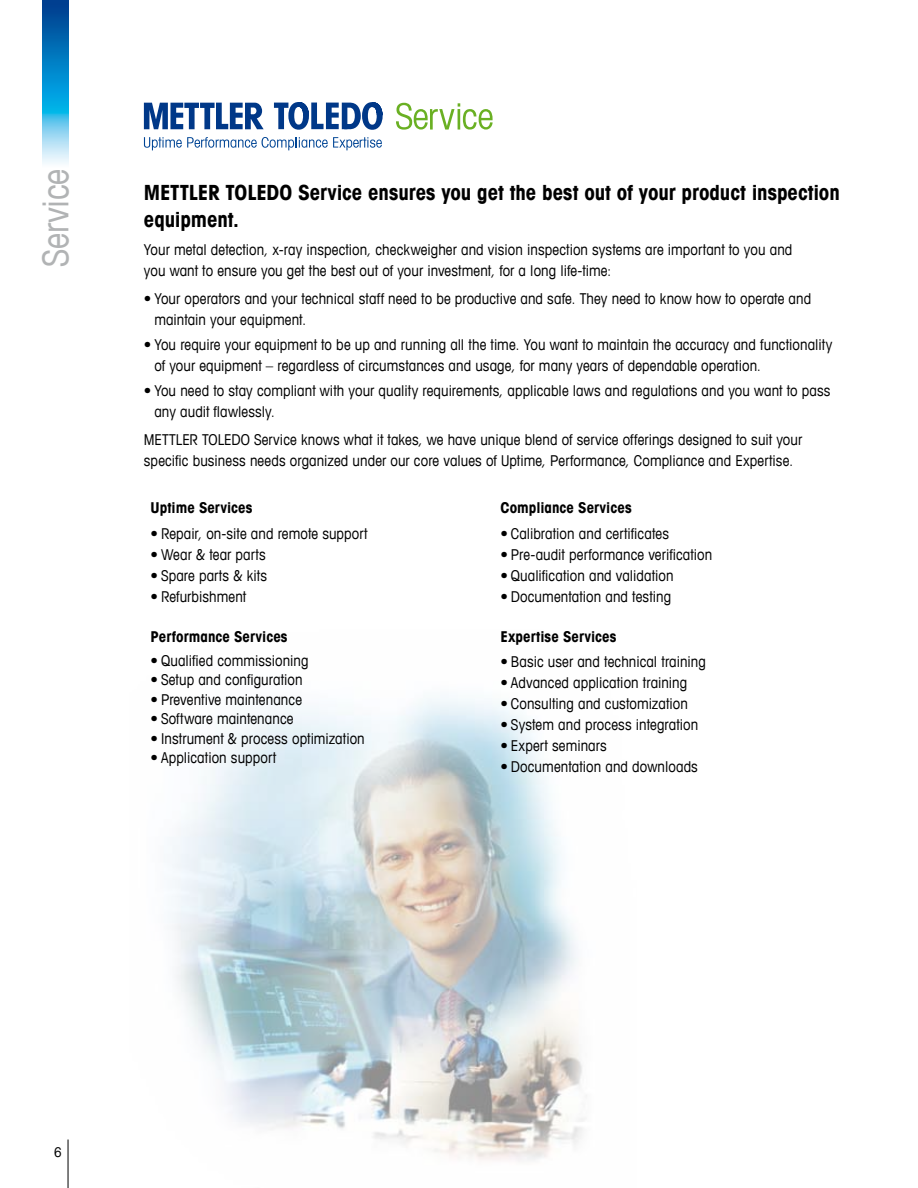
<style>
.page{position:relative;width:918px;height:1188px;background:#fff}
.page>*{position:absolute;margin:0;border:0;box-sizing:border-box;transform-origin:0 0}
.t1{font:condensed 36px "Avant Garde Com";letter-spacing:-.01em;color:#b1b3b4}
.t2{font:700 condensed 21px/27px "Avant Garde Com";letter-spacing:-.005em;color:#000}
.t3{font:condensed 15px/21px "Avant Garde Com";letter-spacing:.005em;color:#000}
.t4{font:700 condensed 15px "Avant Garde Com";letter-spacing:.005em;color:#000}
.t5{font:condensed 13.5px "Avant Garde Com";color:#000}
</style>
<div class="page">
<hr style="left:68px;top:1140px;width:1px;height:48px;background:#000">
<img style="left:42px;top:0;width:26px;height:164px">
<img style="left:172px;top:697px;width:415px;height:464px">
<svg style="left:396px;top:103px;width:97px;height:27px"></svg>
<svg style="left:144px;top:137px;width:238px;height:13px"></svg>
<svg style="left:144px;top:102px;width:120px;height:27px"></svg>
<svg style="left:274px;top:102px;width:109px;height:28px"></svg>
<h1 class="t1" style="left:33px;top:267px;width:99px;rotate:-90deg">Service</h1>
<h2 class="t2" style="left:144px;top:179px;width:697px">METTLER TOLEDO Service ensures you get the best out of your product inspection equipment.</h2>
<p class="t3" style="left:144px;top:239px;width:650px">Your metal detection, x-ray inspection, checkweigher and vision inspection systems are important to you and you want to ensure you get the best out of your investment, for a long life-time:</p>
<p class="t3" style="left:154px;top:287px;width:658px;text-indent:-10px">• Your operators and your technical staff need to be productive and safe. They need to know how to operate and maintain your equipment.</p>
<p class="t3" style="left:154px;top:334px;width:679px;text-indent:-10px">• You require your equipment to be up and running all the time. You want to maintain the accuracy and functionality of your equipment – regardless of circumstances and usage, for many years of dependable operation.</p>
<p class="t3" style="left:154px;top:380px;width:678px;text-indent:-10px">• You need to stay compliant with your quality requirements, applicable laws and regulations and you want to pass any audit flawlessly.</p>
<p class="t3" style="left:144px;top:429px;width:660px">METTLER TOLEDO Service knows what it takes, we have unique blend of service offerings designed to suit your specific business needs organized under our core values of Uptime, Performance, Compliance and Expertise.</p>
<p class="t4" style="left:151px;top:498px;width:103px">Uptime Services</p>
<p class="t3" style="left:151px;top:522px;width:218px">• Repair, on-site and remote support</p>
<p class="t3" style="left:151px;top:543px;width:117px">• Wear &amp; tear parts</p>
<p class="t3" style="left:151px;top:564px;width:118px">• Spare parts &amp; kits</p>
<p class="t3" style="left:151px;top:585px;width:97px">• Refurbishment</p>
<p class="t4" style="left:151px;top:627px;width:139px">Performance Services</p>
<p class="t3" style="left:151px;top:649px;width:160px">• Qualified commissioning</p>
<p class="t3" style="left:151px;top:669px;width:153px">• Setup and configuration</p>
<p class="t3" style="left:151px;top:688px;width:153px">• Preventive maintenance</p>
<p class="t3" style="left:151px;top:708px;width:144px">• Software maintenance</p>
<p class="t3" style="left:151px;top:727px;width:216px">• Instrument &amp; process optimization</p>
<p class="t3" style="left:151px;top:747px;width:127px">• Application support</p>
<p class="t4" style="left:500px;top:498px;width:133px">Compliance Services</p>
<p class="t3" style="left:500px;top:522px;width:170px">• Calibration and certificates</p>
<p class="t3" style="left:500px;top:543px;width:213px">• Pre-audit performance verification</p>
<p class="t3" style="left:500px;top:564px;width:175px">• Qualification and validation</p>
<p class="t3" style="left:500px;top:585px;width:172px">• Documentation and testing</p>
<p class="t4" style="left:500px;top:627px;width:118px">Expertise Services</p>
<p class="t3" style="left:500px;top:651px;width:207px">• Basic user and technical training</p>
<p class="t3" style="left:500px;top:672px;width:188px">• Advanced application training</p>
<p class="t3" style="left:500px;top:693px;width:189px">• Consulting and customization</p>
<p class="t3" style="left:500px;top:714px;width:199px">• System and process integration</p>
<p class="t3" style="left:500px;top:735px;width:108px">• Expert seminars</p>
<p class="t3" style="left:500px;top:756px;width:199px">• Documentation and downloads</p>
<p class="t5" style="left:54px;top:1143px;width:9px">6</p>
</div>
